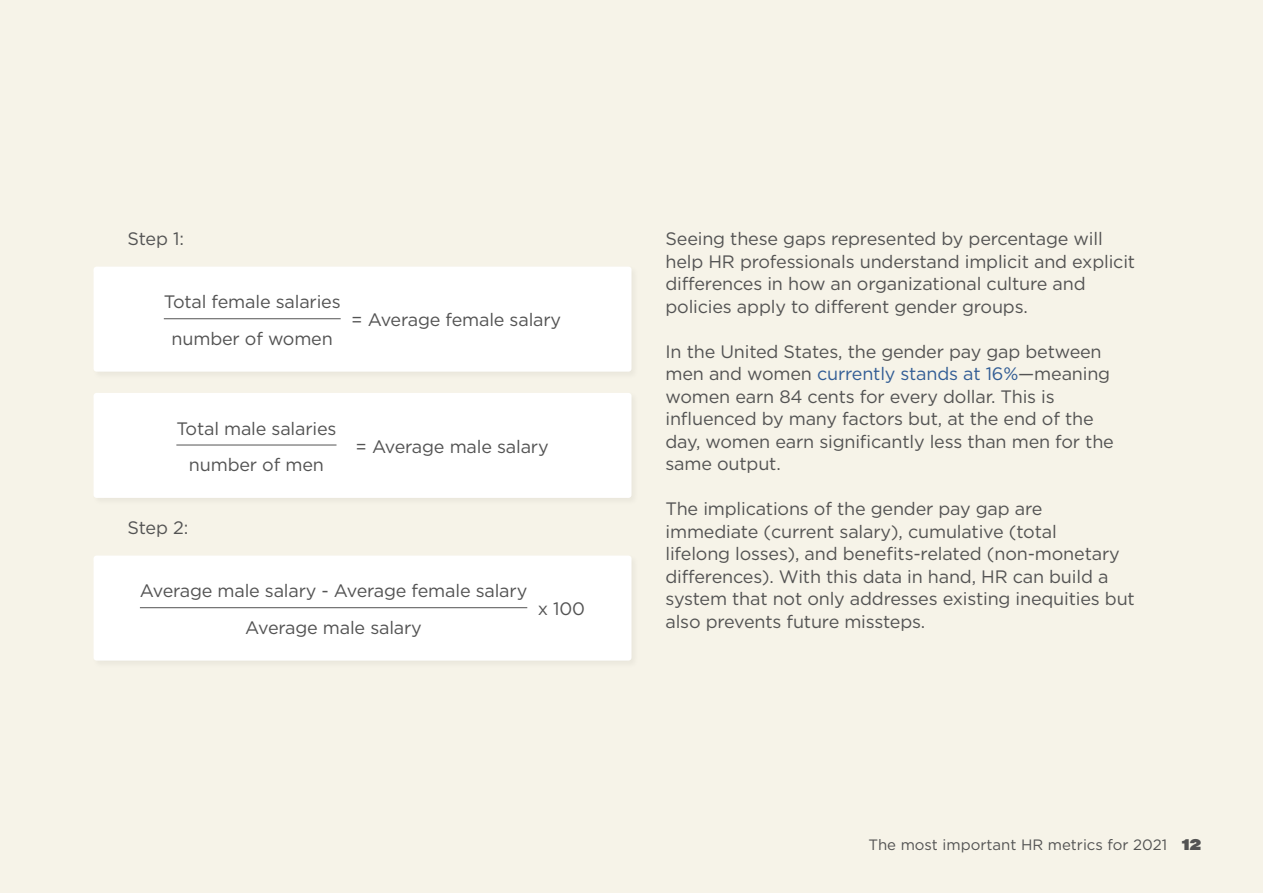
<style>
.page{position:relative;width:1263px;height:893px;background:#f6f3e8}
.page>*{position:absolute;margin:0;border:0;box-sizing:border-box;transform-origin:0 0}
.t1{font:18px/22.5px "Gotham HTF";letter-spacing:-.01em;color:#535353}
.t2{font:15px "Gotham HTF";color:#535353}
.t3{font:13.5px "Champion HTF Heavyweight";color:#535353}
.s1{color:#325d95}
</style>
<div class="page">
<div style="left:92px;top:265px;width:547px;height:115px;background:#f2efe4"></div>
<div style="left:94px;top:267px;width:537px;height:105px;background:#fff;border-radius:3px"></div>
<hr style="left:164px;top:318px;width:177px;height:1px;background:#535353">
<div style="left:92px;top:554px;width:547px;height:115px;background:#000;opacity:.05"></div>
<div style="left:94px;top:556px;width:537px;height:105px;background:#fff;border-radius:3px"></div>
<hr style="left:140px;top:607px;width:387px;height:1px;background:#535353">
<div style="left:92px;top:391px;width:547px;height:115px;background:#f2efe4"></div>
<div style="left:94px;top:393px;width:537px;height:105px;background:#fff;border-radius:3px"></div>
<hr style="left:176px;top:445px;width:160px;height:1px;background:#535353">
<p class="t1" style="left:128px;top:227px;width:58px">Step 1:</p>
<p class="t1" style="left:164px;top:284px;width:178px;line-height:36.5px;text-align:center">Total female salaries number of women</p>
<p class="t1" style="left:351px;top:308px;width:211px">= Average female salary</p>
<p class="t1" style="left:176px;top:410px;width:162px;line-height:36.5px;text-align:center">Total male salaries number of men</p>
<p class="t1" style="left:128px;top:516px;width:62px">Step 2:</p>
<p class="t1" style="left:355px;top:435px;width:195px">= Average male salary</p>
<p class="t1" style="left:140px;top:573px;width:389px;line-height:36.5px;text-align:center">Average male salary - Average female salary<br>Average male salary</p>
<p class="t1" style="left:538px;top:597px;width:49px">x 100</p>
<p class="t1" style="left:665px;top:227px;width:471px">Seeing these gaps represented by percentage will help HR professionals understand implicit and explicit differences in how an organizational culture and policies apply to different gender groups.</p>
<p class="t1" style="left:665px;top:340px;width:450px">In the United States, the gender pay gap between men and women <span class="s1">currently stands at 16%</span>—meaning women earn 84 cents for every dollar. This is influenced by many factors but, at the end of the day, women earn significantly less than men for the same output.</p>
<p class="t1" style="left:665px;top:497px;width:471px">The implications of the gender pay gap are immediate (current salary ,) cumulative (total<br>lifelong losses ,) and benefits-related (non-monetary differences .) With this data in hand, HR can build a system that not only addresses existing inequities but also prevents future missteps.</p>
<p class="t2" style="left:868px;top:837px;width:300px">The most important HR metrics for 2021</p>
<p class="t3" style="left:1182px;top:836px;width:21px">12</p>
</div>
